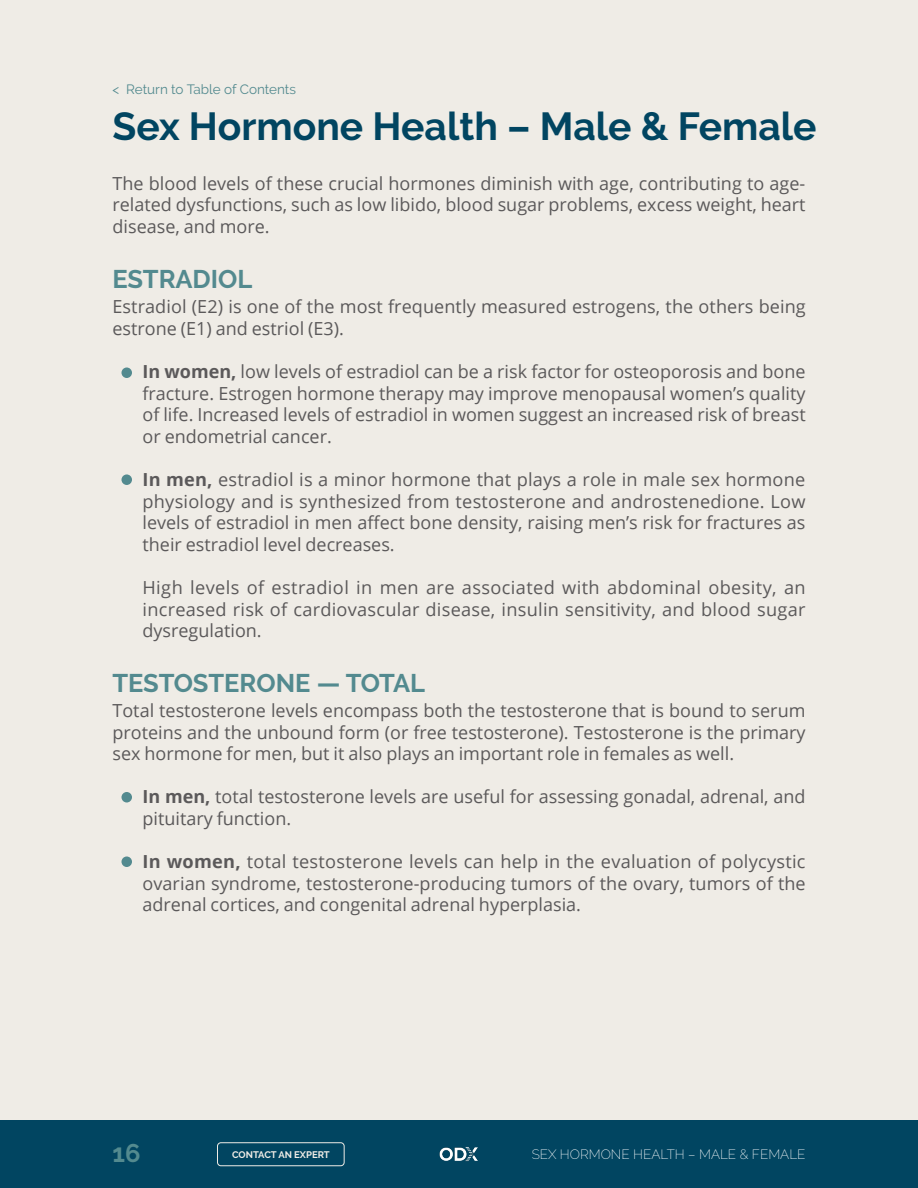
<style>
.page{position:relative;width:918px;height:1188px;background:#efece6}
.page>*{position:absolute;margin:0;border:0;box-sizing:border-box;transform-origin:0 0}
.t1{font:700 39px "Raleway";color:#014561}
.t2{font:700 25.5px "Raleway";color:#538a8f}
.t3{font:18px/21.6px "Open Sans";color:#5b595a;text-align:justify}
.t4{font:200 13.5px "Raleway";color:#fff}
.t5{font:13.5px "Raleway";color:#538a8f}
.t6{font:700 9.6px "Raleway";color:#efece6}
.s1{font-weight:700}
</style>
<div class="page">
<div style="left:0;top:1120px;width:918px;height:68px;background:#014561"></div>
<img style="left:439px;top:1147px;width:39px;height:15px">
<div style="left:122px;top:474px;width:10px;height:11px;background:#538a8f;border-radius:50%"></div>
<div style="left:122px;top:856px;width:10px;height:11px;background:#538a8f;border-radius:50%"></div>
<div style="left:122px;top:368px;width:10px;height:10px;background:#538a8f;border-radius:50%"></div>
<div style="left:122px;top:792px;width:10px;height:10px;background:#538a8f;border-radius:50%"></div>
<div style="left:217px;top:1142px;width:128px;height:24px;border:1px solid #efece6;border-radius:3px"></div>
<p class="t5" style="left:112px;top:81px;width:185px">&lt; Return to Table of Contents</p>
<h1 class="t1" style="left:112px;top:104px;width:706px">Sex Hormone Health – Male &amp; Female</h1>
<p class="t3" style="left:112px;top:172px;width:695px">The blood levels of these crucial hormones diminish with age, contributing to age&shy;related dysfunctions, such as low libido, blood sugar problems, excess weight, heart disease, and more.</p>
<h2 class="t2" style="left:112px;top:265px;width:141px">ESTRADIOL</h2>
<p class="t3" style="left:112px;top:295px;width:695px">Estradiol (E2) is one of the most frequently measured estrogens, the others being estrone (E1) and estriol (E3).</p>
<p class="t3" style="left:142px;top:360px;width:665px"><span class="s1">In women,</span> low levels of estradiol can be a risk factor for osteoporosis and bone fracture. Estrogen hormone therapy may improve menopausal women’s quality of life. Increased levels of estradiol in women suggest an increased risk of breast or endometrial cancer.</p>
<p class="t3" style="left:142px;top:468px;width:665px"><span class="s1">In men,</span> estradiol is a minor hormone that plays a role in male sex hormone physiology and is synthesized from testosterone and androstenedione. Low levels of estradiol in men affect bone density, raising men’s risk for fractures as their estradiol level decreases.</p>
<p class="t3" style="left:142px;top:576px;width:665px">High levels of estradiol in men are associated with abdominal obesity, an increased risk of cardiovascular disease, insulin sensitivity, and blood sugar dysregulation.</p>
<h2 class="t2" style="left:112px;top:669px;width:314px">TESTOSTERONE — TOTAL</h2>
<p class="t3" style="left:112px;top:699px;width:695px">Total testosterone levels encompass both the testosterone that is bound to serum proteins and the unbound form (or free testosterone). Testosterone is the primary sex hormone for men, but it also plays an important role in females as well.</p>
<p class="t3" style="left:142px;top:786px;width:665px"><span class="s1">In men,</span> total testosterone levels are useful for assessing gonadal, adrenal, and pituitary function.</p>
<p class="t3" style="left:142px;top:850px;width:665px"><span class="s1">In women,</span> total testosterone levels can help in the evaluation of polycystic ovarian syndrome, testosterone-producing tumors of the ovary, tumors of the adrenal cortices, and congenital adrenal hyperplasia.</p>
<h2 class="t2" style="left:112px;top:1138px;width:30px">16</h2>
<p class="t4" style="left:532px;top:1146px;width:275px">SEX HORMONE HEALTH – MALE &amp; FEMALE</p>
<p class="t6" style="left:232px;top:1149px;width:99px">CONTACT AN EXPERT</p>
</div>
